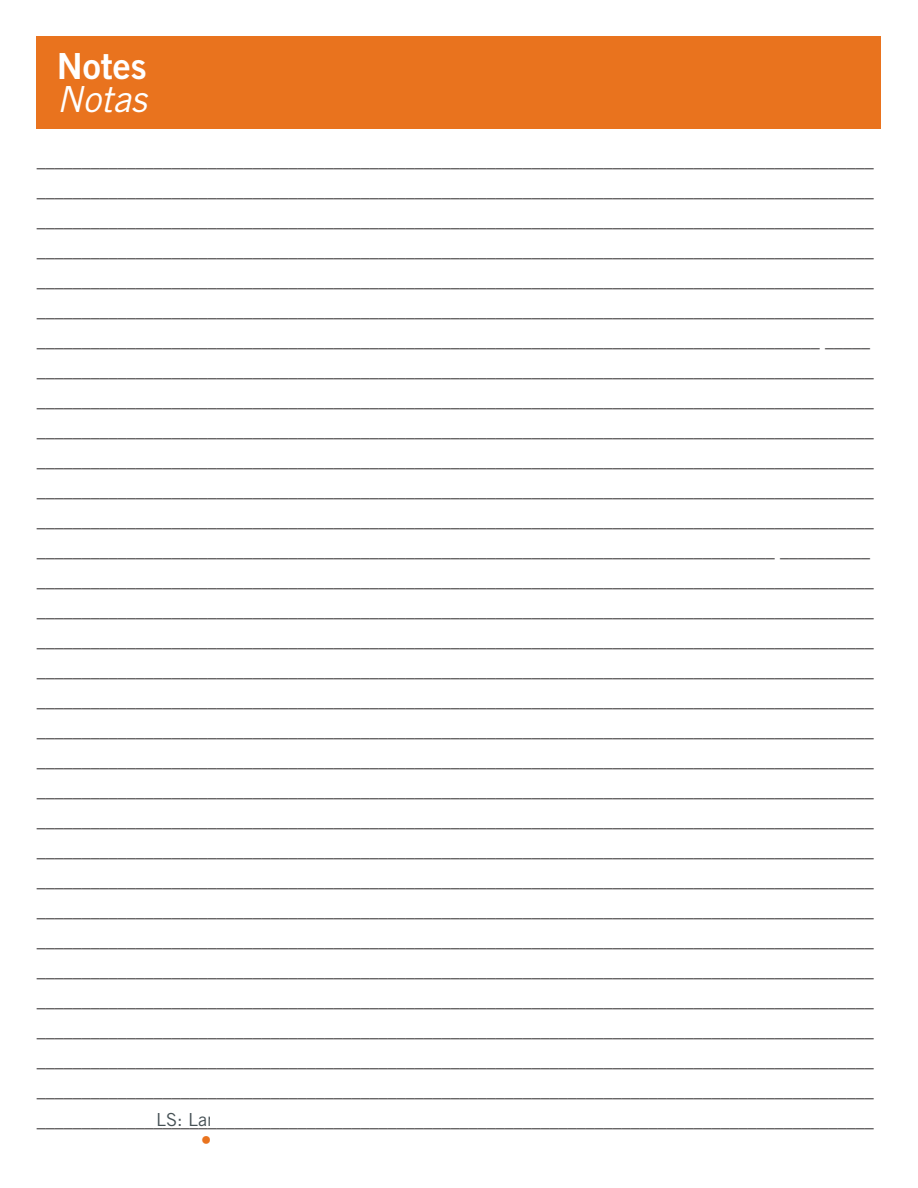
<style>
.page{position:relative;width:918px;height:1188px;background:#fff}
.page>*{position:absolute;margin:0;border:0;box-sizing:border-box;transform-origin:0 0}
.t1{font:36px/33px "Trade Gothic LT Std Bd 2";color:#fff}
.t2{font:18px/30px "Trade Gothic LT Std";color:#231f20}
.t3{font:italic 18px "Trade Gothic LT Std";color:#465155}
.s1{font-family:"Trade Gothic LT Std";font-style:italic}
.s2{font-style:normal}
</style>
<div class="page">
<div style="left:37px;top:36px;width:844px;height:93px;background:#e9731e"></div>
<p class="t1" style="left:57px;top:49px;width:91px">Notes<br><span class="s1">Notas</span></p>
<p class="t2" style="left:37px;top:145px;width:838px">_____________________________________________________________________________________________ _____________________________________________________________________________________________ _____________________________________________________________________________________________ _____________________________________________________________________________________________ _____________________________________________________________________________________________ _____________________________________________________________________________________________ _______________________________________________________________________________________ _____ _____________________________________________________________________________________________ _____________________________________________________________________________________________ _____________________________________________________________________________________________ _____________________________________________________________________________________________ _____________________________________________________________________________________________ _____________________________________________________________________________________________ __________________________________________________________________________________ __________ _____________________________________________________________________________________________ _____________________________________________________________________________________________ _____________________________________________________________________________________________ _____________________________________________________________________________________________ _____________________________________________________________________________________________ _____________________________________________________________________________________________ _____________________________________________________________________________________________ _____________________________________________________________________________________________ _____________________________________________________________________________________________ _____________________________________________________________________________________________ _____________________________________________________________________________________________ _____________________________________________________________________________________________ _____________________________________________________________________________________________ _____________________________________________________________________________________________ _____________________________________________________________________________________________ _____________________________________________________________________________________________ _____________________________________________________________________________________________ _____________________________________________________________________________________________ _____________________________________________________________________________________________</p>
<p class="t3" style="left:493px;top:1089px;width:350px"><span class="s2">BC: Board Certified /</span> Certificado por la junta</p>
</div>
